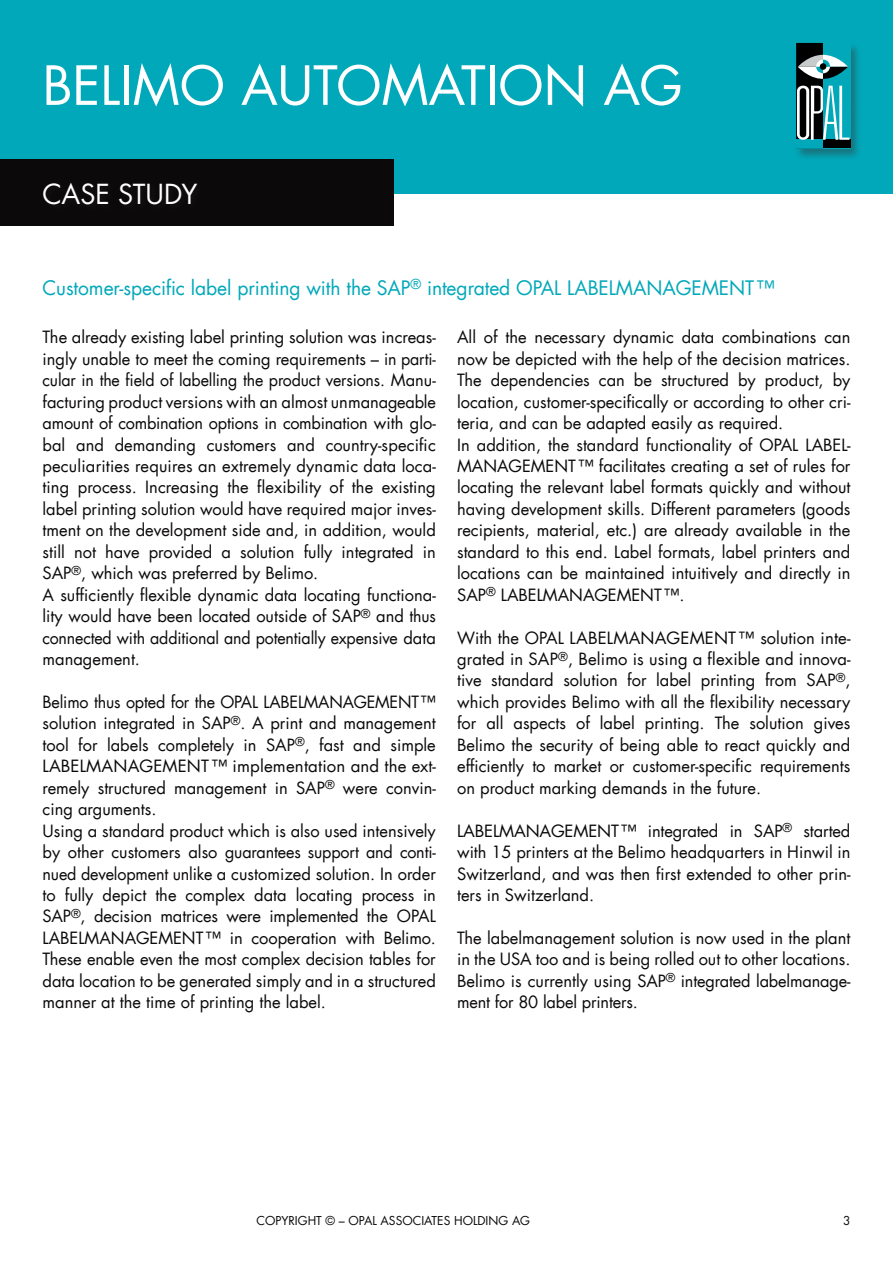
<style>
.page{position:relative;width:893px;height:1263px;background:#fff}
.page>*{position:absolute;margin:0;border:0;box-sizing:border-box;transform-origin:0 0}
.t1{font:52.5px "Futura Com";color:#fff}
.t2{font:27px "Futura Com";color:#fff}
.t3{font:19.5px "Futura Com";letter-spacing:-.005em;color:#00a8b9}
.t4{font:16.5px/21.5px "Futura Com";color:#0b0909}
.t5{font:12px "Futura Com";color:#0b0909}
</style>
<div class="page">
<div style="left:0;top:0;width:893px;height:193px;background:#00a8b9"></div>
<div style="left:0;top:159px;width:394px;height:67px;background:#0b0909"></div>
<img style="left:796px;top:42px;width:62px;height:115px">
<div style="left:796px;top:43px;width:54px;height:105px;background:#00a8b9"></div>
<div style="left:796px;top:43px;width:27px;height:105px;background:#000001"></div>
<div style="left:796px;top:140px;width:27px;height:8px;background:#00a8b9"></div>
<div style="left:823px;top:140px;width:27px;height:8px;background:#000001"></div>
<svg style="left:797px;top:55px;width:52px;height:85px"></svg>
<div style="left:820px;top:63px;width:6px;height:7px;background:#000001;border-radius:50%"></div>
<h1 class="t1" style="left:43px;top:50px;width:642px">BELIMO AUTOMATION AG</h1>
<h2 class="t2" style="left:43px;top:175px;width:157px">CASE STUDY</h2>
<p class="t3" style="left:43px;top:274px;width:733px">Customer-specific label printing with the SAP<sup>®</sup> integrated OPAL LABELMANAGEMENT™</p>
<p class="t4" style="left:43px;top:326px;width:395px">The already existing label printing solution was increas&shy;ingly unable to meet the coming requirements – in parti&shy;cular in the field of labelling the product versions. Manu&shy;facturing product versions with an almost unmanageable amount of combination options in combination with glo&shy;bal and demanding customers and country-specific peculiarities requires an extremely dynamic data loca&shy;ting process. Increasing the flexibility of the existing label printing solution would have required major inves&shy;tment on the development side and, in addition, would still not have provided a solution fully integrated in SAP<sup>®</sup>, which was preferred by Belimo.<br>A sufficiently flexible dynamic data locating functiona&shy;lity would have been located outside of SAP<sup>®</sup> and thus connected with additional and potentially expensive data management.</p>
<p class="t4" style="left:43px;top:691px;width:395px">Belimo thus opted for the OPAL LABELMANAGEMENT™ solution integrated in SAP<sup>®</sup>. A print and management tool for labels completely in SAP<sup>®</sup>, fast and simple LABELMANAGEMENT™ implementation and the ext&shy;remely structured management in SAP<sup>®</sup> were convin&shy;cing arguments.<br>Using a standard product which is also used intensively by other customers also guarantees support and conti&shy;nued development unlike a customized solution. In order to fully depict the complex data locating process in SAP<sup>®</sup>, decision matrices were implemented the OPAL LABELMANAGEMENT™ in cooperation with Belimo.<br>These enable even the most complex decision tables for data location to be generated simply and in a structured manner at the time of printing the label.</p>
<p class="t4" style="left:457px;top:326px;width:395px">All of the necessary dynamic data combinations can now be depicted with the help of the decision matrices.<br>The dependencies can be structured by product, by location, customer-specifically or according to other cri&shy;teria, and can be adapted easily as required.<br>In addition, the standard functionality of OPAL LABEL-MANAGEMENT™ facilitates creating a set of rules for locating the relevant label formats quickly and without having development skills. Different parameters (goods recipients, material, etc.) are already available in the standard to this end. Label formats, label printers and locations can be maintained intuitively and directly in SAP<sup>®</sup> LABELMANAGEMENT™.</p>
<p class="t4" style="left:457px;top:627px;width:395px;text-align:justify">With the OPAL LABELMANAGEMENT™ solution inte&shy;grated in SAP<sup>®</sup>, Belimo is using a flexible and innova&shy;tive standard solution for label printing from SAP<sup>®</sup>, which provides Belimo with all the flexibility necessary for all aspects of label printing. The solution gives Belimo the security of being able to react quickly and efficiently to market or customer-specific requirements on product marking demands in the future.</p>
<p class="t4" style="left:457px;top:820px;width:395px;text-align:justify">LABELMANAGEMENT™ integrated in SAP<sup>®</sup> started with 15 printers at the Belimo headquarters in Hinwil in Switzerland, and was then first extended to other prin&shy;ters in Switzerland.</p>
<p class="t4" style="left:457px;top:927px;width:395px;text-align:justify">The labelmanagement solution is now used in the plant in the USA too and is being rolled out to other locations.<br>Belimo is currently using SAP<sup>®</sup> integrated labelmanage&shy;ment for 80 label printers.</p>
<p class="t5" style="left:257px;top:1213px;width:275px">COPYRIGHT © – OPAL ASSOCIATES HOLDING AG</p>
<p class="t5" style="left:843px;top:1212px;width:9px">3</p>
</div>
